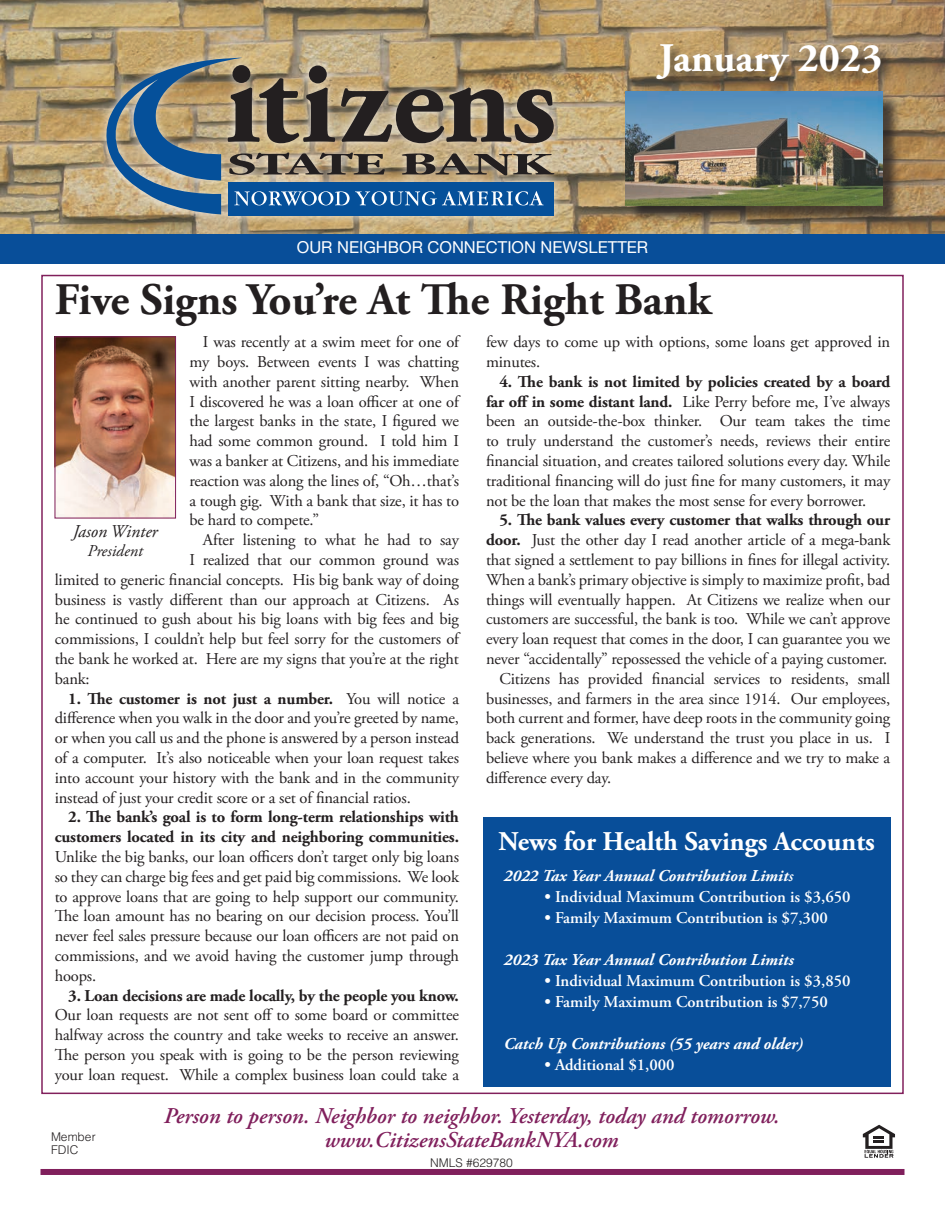
<style>
.page{position:relative;width:945px;height:1215px;background:#fff}
.page>*{position:absolute;margin:0;border:0;box-sizing:border-box;transform-origin:0 0}
.t1{font:700 45px "Adobe Garamond Pro";color:#231f20}
.t2{font:700 40.5px "Adobe Garamond Pro";color:#fff}
.t3{font:700 27px "Adobe Garamond Pro";color:#fff}
.t4{font:italic 600 22.5px "Adobe Garamond Pro";color:#801f5c}
.t5{font:italic 18px "Adobe Garamond Pro";color:#231f20}
.t6{font:16.5px/19.8px "Adobe Garamond Pro";letter-spacing:-.01em;color:#231f20;text-align:justify}
.t7{font:700 16.5px/19.8px "Adobe Garamond Pro";letter-spacing:-.01em;color:#231f20;text-align:right}
.t8{font:600 16.5px "Adobe Garamond Pro";color:#fff}
.t9{font:italic 700 16.5px "Adobe Garamond Pro";color:#fff}
.t10{font:16.5px "Helvetica Neue LT Std";color:#fff}
.t11{font:italic 16.5px "Adobe Garamond Pro";color:#231f20}
.t12{font:300 12px/13.5px "Helvetica LT Std";color:#231f20}
.s1{font-weight:700}
.s2{font-weight:600}
</style>
<div class="page">
<img style="left:0;top:0;width:945px;height:234px">
<div style="left:97px;top:48px;width:466px;height:177px;background:#fff;opacity:.75"></div>
<div style="left:228px;top:182px;width:326px;height:33px;background:#05509a"></div>
<svg style="left:92px;top:56px;width:462px;height:158px;background:#7d7f77"></svg>
<div style="left:0;top:234px;width:945px;height:30px;background:#084e99"></div>
<div style="left:628px;top:94px;width:273px;height:131px;background:#231f20;opacity:.75"></div>
<img style="left:626px;top:91px;width:256px;height:115px">
<svg style="left:863px;top:1125px;width:32px;height:33px"></svg>
<div style="left:656px;top:43px;width:239px;height:53px;background:#231f20;opacity:.75"></div>
<div style="left:40px;top:1169px;width:864px;height:6px;background:#801f5c"></div>
<img style="left:57px;top:338px;width:117px;height:178px">
<div style="left:55px;top:336px;width:121px;height:182px;border:1px solid #801f5c"></div>
<div style="left:483px;top:817px;width:407px;height:270px;background:#084e99"></div>
<h2 class="t2" style="left:659px;top:34px;width:225px">January 2023</h2>
<p class="t10" style="left:297px;top:237px;width:353px">OUR NEIGHBOR CONNECTION NEWSLETTER</p>
<h1 class="t1" style="left:55px;top:273px;width:658px">Five Signs You’re At The Right Bank</h1>
<p class="t6" style="left:189px;top:333px;width:271px;text-indent:13px">I was recently at a swim meet for one of my boys. Between events I was chatting with another parent sitting nearby. When I discovered he was a loan officer at one of the largest banks in the state, I figured we had some common ground. I told him I was a banker at Citizens, and his immediate reaction was along the lines of, “Oh…that’s a tough gig. With a bank that size, it has to be hard to compete.”</p>
<p class="t6" style="left:203px;top:531px;width:258px">After listening to what he had to say</p>
<p class="t6" style="left:189px;top:550px;width:271px">I realized that our common ground was</p>
<p class="t6" style="left:55px;top:570px;width:406px">limited to generic financial concepts. His big bank way of doing</p>
<p class="t6" style="left:55px;top:590px;width:406px">business is vastly different than our approach at Citizens. As</p>
<p class="t6" style="left:55px;top:610px;width:406px">he continued to gush about his big loans with big fees and big</p>
<p class="t6" style="left:55px;top:630px;width:406px">commissions, I couldn’t help but feel sorry for the customers of</p>
<p class="t6" style="left:55px;top:649px;width:406px">the bank he worked at. Here are my signs that you’re at the right</p>
<p class="t6" style="left:55px;top:669px;width:36px">bank:</p>
<p class="t6" style="left:55px;top:689px;width:406px;text-indent:13px"><span class="s1">1. The customer is not just a number.</span> You will notice a difference when you walk in the door and you’re greeted by name, or when you call us and the phone is answered by a person instead of a computer. It’s also noticeable when your loan request takes into account your history with the bank and in the community instead of just your credit score or a set of financial ratios.</p>
<p class="t7" style="left:55px;top:808px;width:406px">2. The bank’s goal is to form long-term relationships with customers located in its city and neighboring communities.</p>
<p class="t6" style="left:55px;top:847px;width:406px">Unlike the big banks, our loan officers don’t target only big loans so they can charge big fees and get paid big commissions. We look to approve loans that are going to help support our community.<br>The loan amount has no bearing on our decision process. You’ll never feel sales pressure because our loan officers are not paid on commissions, and we avoid having the customer jump through hoops.</p>
<p class="t7" style="left:68px;top:986px;width:392px">3. Loan decisions are made locally, by the people you know.</p>
<p class="t6" style="left:55px;top:1006px;width:406px">Our loan requests are not sent off to some board or committee halfway across the country and take weeks to receive an answer.<br>The person you speak with is going to be the person reviewing your loan request. While a complex business loan could take a</p>
<p class="t6" style="left:486px;top:333px;width:406px">few days to come up with options, some loans get approved in minutes.</p>
<p class="t6" style="left:486px;top:372px;width:406px;text-indent:13px"><span class="s1">4. The bank is not limited by policies created by a board far off in some distant land.</span> Like Perry before me, I’ve always been an outside-the-box thinker. Our team takes the time to truly understand the customer’s needs, reviews their entire financial situation, and creates tailored solutions every day. While traditional financing will do just fine for many customers, it may not be the loan that makes the most sense for every borrower.</p>
<p class="t7" style="left:499px;top:511px;width:392px">5. The bank values every customer that walks through our</p>
<p class="t6" style="left:486px;top:531px;width:406px"><span class="s1">door.</span> Just the other day I read another article of a mega-bank</p>
<p class="t6" style="left:486px;top:550px;width:406px">that signed a settlement to pay billions in fines for illegal activity.</p>
<p class="t6" style="left:486px;top:570px;width:406px">When a bank’s primary objective is simply to maximize profit, bad</p>
<p class="t6" style="left:486px;top:590px;width:406px">things will eventually happen. At Citizens we realize when our</p>
<p class="t6" style="left:486px;top:610px;width:406px">customers are successful, the bank is too. While we can’t approve</p>
<p class="t6" style="left:486px;top:630px;width:406px">every loan request that comes in the door, I can guarantee you we</p>
<p class="t6" style="left:486px;top:649px;width:403px">never “accidentally” repossessed the vehicle of a paying customer.</p>
<p class="t6" style="left:499px;top:669px;width:392px">Citizens has provided financial services to residents, small</p>
<p class="t6" style="left:486px;top:689px;width:406px">businesses, and farmers in the area since 1914. Our employees,</p>
<p class="t6" style="left:486px;top:709px;width:406px">both current and former, have deep roots in the community going</p>
<p class="t6" style="left:486px;top:729px;width:406px">back generations. We understand the trust you place in us. I</p>
<p class="t6" style="left:486px;top:748px;width:406px">believe where you bank makes a difference and we try to make a</p>
<p class="t6" style="left:486px;top:768px;width:127px">difference every day.</p>
<p class="t5" style="left:73px;top:521px;width:87px">Jason Winter</p>
<p class="t11" style="left:88px;top:541px;width:57px">President</p>
<h3 class="t3" style="left:498px;top:826px;width:378px">News for Health Savings Accounts</h3>
<p class="t9" style="left:504px;top:867px;width:291px">2022 Tax Year Annual Contribution Limit<span class="s2">s</span></p>
<p class="t8" style="left:544px;top:888px;width:308px">• Individual Maximum Contribution is $3,650</p>
<p class="t8" style="left:544px;top:909px;width:285px">• Family Maximum Contribution is $7,300</p>
<p class="t9" style="left:504px;top:951px;width:291px">2023 Tax Year Annual Contribution Limits</p>
<p class="t8" style="left:544px;top:972px;width:308px">• Individual Maximum Contribution is $3,850</p>
<p class="t8" style="left:544px;top:993px;width:285px">• Family Maximum Contribution is $7,750</p>
<p class="t9" style="left:504px;top:1035px;width:301px">Catch Up Contributions (55 years and older)</p>
<p class="t8" style="left:544px;top:1056px;width:132px">• Additional $1,000</p>
<h3 class="t4" style="left:164px;top:1103px;width:617px">Person to person. Neighbor to neighbor. Yesterday, today and tomorrow.</h3>
<p class="t12" style="left:51px;top:1130px;width:46px">Member<br>FDIC</p>
<h3 class="t4" style="left:325px;top:1127px;width:296px">www.CitizensStateBankNYA.com</h3>
<p class="t12" style="left:430px;top:1155px;width:84px">NMLS #629780</p>
</div>
